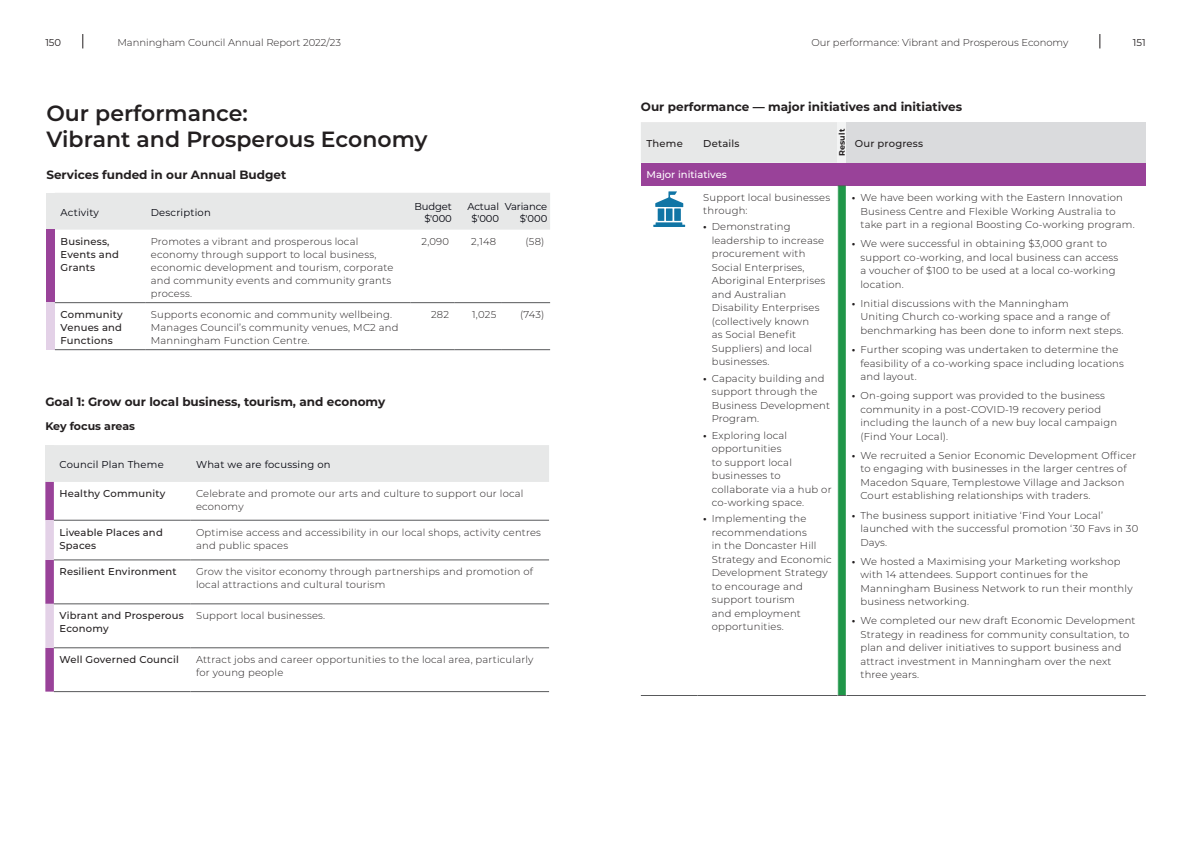
<style>
.page{position:relative;width:1191px;height:842px;background:#fff}
.page>*{position:absolute;margin:0;border:0;box-sizing:border-box;transform-origin:0 0}
.t1{font:600 22px/26.4px "Montserrat";color:#231f20}
.t2{font:700 12px "Montserrat";color:#231f20}
.Bodycopy{font:700 11px "Montserrat";letter-spacing:-.005em;color:#231f20}
.Table_bullets{font:300 10px/13.5px "Montserrat";letter-spacing:.02em;color:#231f20}
.table_body{font:300 10px/13px "Montserrat";letter-spacing:.02em;color:#231f20}
.table_body-2{font:500 10px/13px "Montserrat";letter-spacing:.02em;color:#231f20}
.Table_bullets-2{font:300 10px "Montserrat";color:#231f20}
.table_body-3{font:10px "Montserrat";letter-spacing:.02em;color:#01020b}
.table_body-4{font:10px/12px "Montserrat";letter-spacing:-.01em;color:#01020b;text-align:right}
.Bodycopy-2{font:500 10px "Montserrat";color:#fff}
.t3{font:10px "Montserrat";color:#231f20}
.table_body-5{font:700 8px "Montserrat";letter-spacing:.02em;color:#231f20}
.s1{font-weight:700}
</style>
<div class="page">
<div style="left:46px;top:193px;width:9px;height:37px;background:#e7e8e8"></div>
<div style="left:55px;top:193px;width:495px;height:37px;background:#e7e8e8"></div>
<div style="left:46px;top:230px;width:9px;height:73px;background:#994299"></div>
<div style="left:46px;top:303px;width:9px;height:47px;background:#e3d1e7"></div>
<hr style="left:55px;top:302px;width:90px;height:1px;background:#58595b">
<hr style="left:55px;top:349px;width:90px;height:1px;background:#58595b">
<hr style="left:145px;top:302px;width:265px;height:1px;background:#58595b">
<hr style="left:410px;top:302px;width:45px;height:1px;background:#58595b">
<hr style="left:145px;top:349px;width:265px;height:1px;background:#58595b">
<hr style="left:410px;top:349px;width:45px;height:1px;background:#58595b">
<hr style="left:455px;top:302px;width:47px;height:1px;background:#58595b">
<hr style="left:455px;top:349px;width:47px;height:1px;background:#58595b">
<hr style="left:502px;top:302px;width:48px;height:1px;background:#58595b">
<hr style="left:502px;top:349px;width:48px;height:1px;background:#58595b">
<svg style="left:45px;top:445px;width:504px;height:247px"></svg>
<hr style="left:54px;top:520px;width:136px;height:1px;background:#58595b">
<hr style="left:190px;top:520px;width:359px;height:1px;background:#58595b">
<hr style="left:54px;top:560px;width:136px;height:1px;background:#58595b">
<hr style="left:190px;top:560px;width:359px;height:1px;background:#58595b">
<hr style="left:54px;top:604px;width:136px;height:1px;background:#58595b">
<hr style="left:190px;top:604px;width:359px;height:1px;background:#58595b">
<hr style="left:54px;top:648px;width:136px;height:1px;background:#58595b">
<hr style="left:54px;top:691px;width:136px;height:1px;background:#58595b">
<hr style="left:190px;top:648px;width:359px;height:1px;background:#58595b">
<hr style="left:190px;top:691px;width:359px;height:1px;background:#58595b">
<div style="left:641px;top:122px;width:196px;height:41px;background:#e7e8e8"></div>
<div style="left:837px;top:122px;width:9px;height:41px;background:#f3f4f4"></div>
<div style="left:846px;top:122px;width:299px;height:41px;background:#dadbdd"></div>
<div style="left:641px;top:163px;width:504px;height:23px;background:#994299"></div>
<div style="left:837px;top:186px;width:9px;height:509px;background:#209649"></div>
<hr style="left:641px;top:695px;width:56px;height:1px;background:#58595b">
<hr style="left:697px;top:695px;width:140px;height:1px;background:#58595b">
<hr style="left:846px;top:695px;width:299px;height:1px;background:#58595b">
<hr style="left:837px;top:186px;width:1px;height:509px;background:#fff">
<svg style="left:655px;top:191px;width:28px;height:16px"></svg>
<div style="left:657px;top:208px;width:7px;height:13px;background:#1075a5"></div>
<svg style="left:653px;top:222px;width:32px;height:5px"></svg>
<div style="left:674px;top:208px;width:7px;height:13px;background:#1075a5"></div>
<div style="left:666px;top:208px;width:6px;height:13px;background:#1075a5"></div>
<svg style="left:83px;top:34px;width:1px;height:14px"></svg>
<svg style="left:1099px;top:34px;width:1px;height:14px"></svg>
<p class="t3" style="left:45px;top:35px;width:17px">150</p>
<p class="Table_bullets-2" style="left:117px;top:35px;width:225px">Manningham Council Annual Report 2022/23</p>
<p class="Table_bullets-2" style="left:811px;top:35px;width:259px">Our performance: Vibrant and Prosperous Economy</p>
<p class="t3" style="left:1132px;top:35px;width:14px">151</p>
<h2 class="t1" style="left:46px;top:99px;width:382px">Our performance:<br>Vibrant and Prosperous Economy</h2>
<h3 class="t2" style="left:46px;top:166px;width:241px">Services funded in our Annual Budget</h3>
<p class="table_body-3" style="left:61px;top:206px;width:40px">Activity</p>
<p class="table_body-3" style="left:151px;top:206px;width:62px">Description</p>
<p class="table_body-4" style="left:414px;top:200px;width:39px">Budget $'000</p>
<p class="table_body-4" style="left:467px;top:200px;width:33px;text-align:center">Actual $'000</p>
<p class="table_body-4" style="left:505px;top:200px;width:44px">Variance $'000</p>
<p class="table_body-2" style="left:61px;top:235px;width:60px">Business,<br>Events and<br>Grants</p>
<p class="table_body" style="left:151px;top:235px;width:244px">Promotes a vibrant and prosperous local economy through support to local business, economic development and tourism, corporate and community events and community grants process.</p>
<p class="table_body" style="left:421px;top:235px;width:29px">2,090</p>
<p class="table_body" style="left:471px;top:235px;width:26px">2,148</p>
<p class="table_body" style="left:525px;top:235px;width:20px">(58)</p>
<p class="table_body-2" style="left:61px;top:308px;width:64px;text-align:justify">Community Venues and Functions</p>
<p class="table_body" style="left:151px;top:308px;width:249px">Supports economic and community wellbeing.<br>Manages Council’s community venues, MC2 and<br>Manningham Function Centre.</p>
<p class="table_body" style="left:431px;top:308px;width:19px">282</p>
<p class="table_body" style="left:472px;top:308px;width:25px">1,025</p>
<p class="table_body" style="left:520px;top:308px;width:26px">(743)</p>
<h3 class="t2" style="left:45px;top:393px;width:341px">Goal 1: Grow our local business, tourism, and economy</h3>
<p class="Bodycopy" style="left:45px;top:418px;width:91px">Key focus areas</p>
<p class="table_body-3" style="left:60px;top:458px;width:106px">Council Plan Theme</p>
<p class="table_body-3" style="left:196px;top:458px;width:136px">What we are focussing on</p>
<p class="table_body-2" style="left:60px;top:487px;width:107px">Healthy Community</p>
<p class="table_body" style="left:196px;top:487px;width:329px">Celebrate and promote our arts and culture to support our local economy</p>
<p class="table_body-2" style="left:60px;top:525px;width:105px">Liveable Places and<br>Spaces</p>
<p class="table_body" style="left:196px;top:525px;width:346px">Optimise access and accessibility in our local shops, activity centres and public spaces</p>
<p class="table_body-2" style="left:60px;top:565px;width:119px">Resilient Environment</p>
<p class="table_body" style="left:196px;top:565px;width:339px">Grow the visitor economy through partnerships and promotion of local attractions and cultural tourism</p>
<p class="table_body-2" style="left:60px;top:609px;width:126px">Vibrant and Prosperous<br>Economy</p>
<p class="table_body" style="left:196px;top:609px;width:131px">Support local businesses.</p>
<p class="table_body-2" style="left:60px;top:653px;width:121px">Well Governed Council</p>
<p class="table_body" style="left:196px;top:653px;width:339px">Attract jobs and career opportunities to the local area, particularly for young people</p>
<h3 class="t2" style="left:641px;top:98px;width:323px">Our performance — major initiatives and initiatives</h3>
<p class="table_body-2" style="left:646px;top:137px;width:38px">Theme</p>
<p class="table_body-2" style="left:703px;top:137px;width:38px">Details</p>
<p class="table_body-5" style="left:836px;top:156px;width:29px;rotate:-90deg">Result</p>
<p class="table_body-2" style="left:855px;top:137px;width:70px">Our progress</p>
<p class="Bodycopy-2" style="left:646px;top:168px;width:82px">Major initiatives</p>
<p class="table_body" style="left:703px;top:191px;width:128px">Support local businesses through:</p>
<p class="Table_bullets" style="left:711px;top:220px;width:115px;text-indent:-9px"><span class="s1">•</span> Demonstrating leadership to increase procurement with<br>Social Enterprises,<br>Aboriginal Enterprises and Australian<br>Disability Enterprises (collectively known<br>as Social Benefit<br>Suppliers) and local businesses.</p>
<p class="Table_bullets" style="left:711px;top:371px;width:120px;text-indent:-9px"><span class="s1">•</span> Capacity building and support through the<br>Business Development<br>Program.</p>
<p class="Table_bullets" style="left:711px;top:428px;width:121px;text-indent:-9px"><span class="s1">•</span> Exploring local opportunities<br>to support local businesses to collaborate via a hub or co-working space.</p>
<p class="Table_bullets" style="left:711px;top:512px;width:122px;text-indent:-9px"><span class="s1">•</span> Implementing the recommendations<br>in the Doncaster Hill<br>Strategy and Economic<br>Development Strategy to encourage and support tourism<br>and employment opportunities.</p>
<p class="Table_bullets" style="left:860px;top:190px;width:276px;text-indent:-9px"><span class="s1">•</span> We have been working with the Eastern Innovation<br>Business Centre and Flexible Working Australia to take part in a regional Boosting Co-working program.</p>
<p class="Table_bullets" style="left:860px;top:237px;width:259px;text-indent:-9px"><span class="s1">•</span> We were successful in obtaining $3,000 grant to support co-working, and local business can access a voucher of $100 to be used at a local co-working location.</p>
<p class="Table_bullets" style="left:860px;top:296px;width:264px;text-indent:-9px"><span class="s1">•</span> Initial discussions with the Manningham<br>Uniting Church co-working space and a range of benchmarking has been done to inform next steps.</p>
<p class="Table_bullets" style="left:860px;top:342px;width:265px;text-indent:-9px"><span class="s1">•</span> Further scoping was undertaken to determine the feasibility of a co-working space including locations and layout.</p>
<p class="Table_bullets" style="left:860px;top:389px;width:258px;text-indent:-9px"><span class="s1">•</span> On-going support was provided to the business community in a post-COVID-19 recovery period including the launch of a new buy local campaign (Find Your Local).</p>
<p class="Table_bullets" style="left:860px;top:448px;width:277px;text-indent:-9px"><span class="s1">•</span> We recruited a Senior Economic Development Officer to engaging with businesses in the larger centres of Macedon Square, Templestowe Village and Jackson Court establishing relationships with traders.</p>
<p class="Table_bullets" style="left:860px;top:508px;width:279px;text-indent:-9px"><span class="s1">•</span> The business support initiative ‘Find Your Local’ launched with the successful promotion ‘30 Favs in 30<br>Days.</p>
<p class="Table_bullets" style="left:860px;top:554px;width:274px;text-indent:-9px"><span class="s1">•</span> We hosted a Maximising your Marketing workshop with 14 attendees. Support continues for the Manningham Business Network to run their monthly business networking.</p>
<p class="Table_bullets" style="left:860px;top:614px;width:277px;text-indent:-9px"><span class="s1">•</span> We completed our new draft Economic Development Strategy in readiness for community consultation, to plan and deliver initiatives to support business and attract investment in Manningham over the next three years.</p>
</div>
